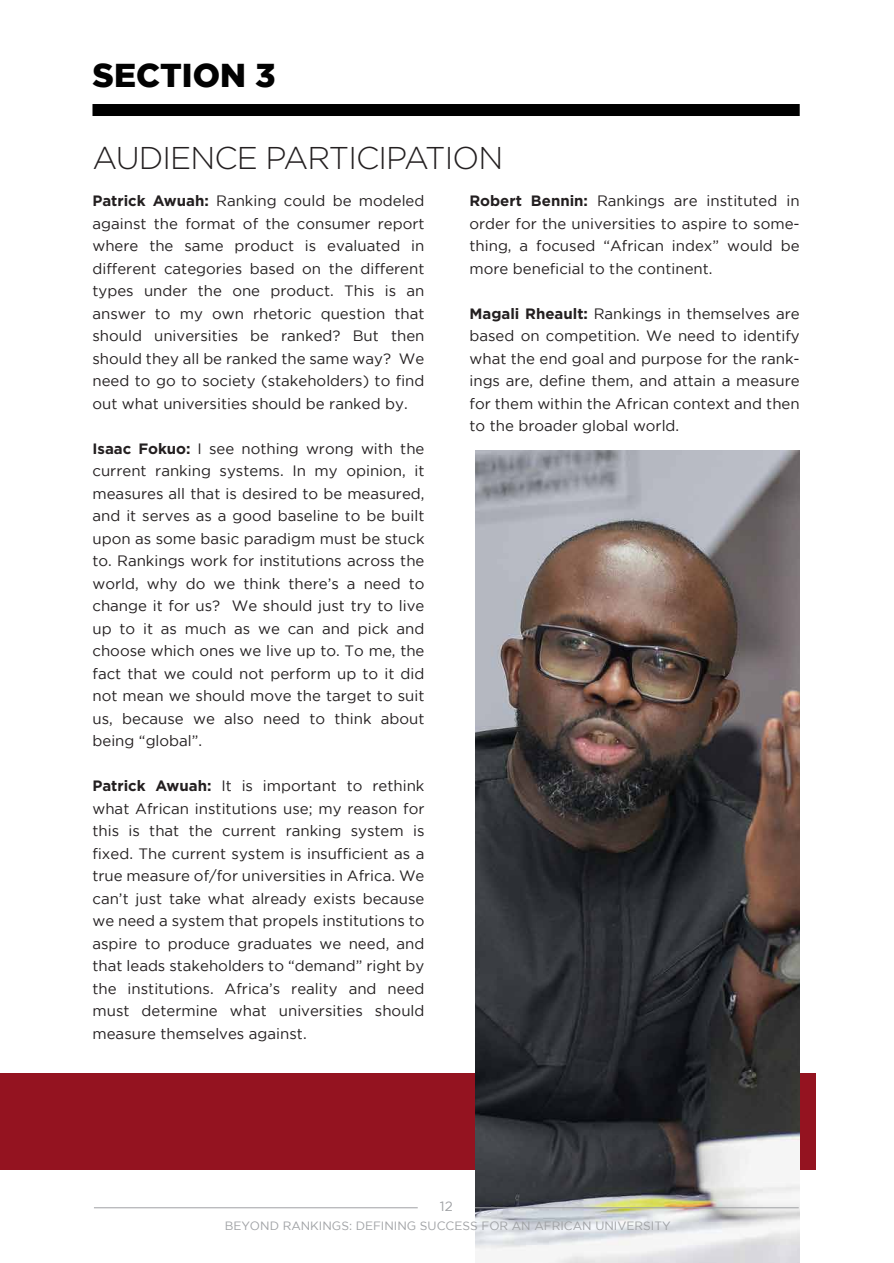
<style>
.page{position:relative;width:894px;height:1263px;background:#fff}
.page>*{position:absolute;margin:0;border:0;box-sizing:border-box;transform-origin:0 0}
.t1{font:900 33px "Gotham";color:#020202}
.t2{font:300 31.5px "Gotham";letter-spacing:-.03em;color:#231f20}
.t3{font:15px/22.5px "Gotham";color:#231f20;text-align:justify}
.t4{font:13.5px "Gotham";color:#9fa1a4}
.t5{font:12px "Gotham";color:#9fa1a4}
.s1{font-weight:700}
</style>
<div class="page">
<div style="left:0;top:1074px;width:816px;height:95px;background:#941320"></div>
<img style="left:446px;top:450px;width:370px;height:813px">
<hr style="left:94px;top:1207px;width:324px;height:1px;background:#9fa1a4">
<hr style="left:475px;top:1207px;width:323px;height:1px;background:#9fa1a4">
<div style="left:92px;top:104px;width:707px;height:12px;background:#000"></div>
<h1 class="t1" style="left:92px;top:56px;width:185px">SECTION 3</h1>
<h2 class="t2" style="left:92px;top:138px;width:412px">AUDIENCE PARTICIPATION</h2>
<p class="t3" style="left:92px;top:189px;width:333px"><span class="s1">Patrick Awuah:</span> Ranking could be modeled against the format of the consumer report where the same product is evaluated in different categories based on the different types under the one product. This is an answer to my own rhetoric question that should universities be ranked? But then should they all be ranked the same way? We need to go to society (stakeholders) to find out what universities should be ranked by.</p>
<p class="t3" style="left:92px;top:437px;width:333px"><span class="s1">Isaac Fokuo:</span> I see nothing wrong with the current ranking systems. In my opinion, it measures all that is desired to be measured, and it serves as a good baseline to be built upon as some basic paradigm must be stuck to. Rankings work for institutions across the world, why do we think there’s a need to change it for us? We should just try to live up to it as much as we can and pick and choose which ones we live up to. To me, the fact that we could not perform up to it did not mean we should move the target to suit us, because we also need to think about being “global”.</p>
<p class="t3" style="left:92px;top:774px;width:333px"><span class="s1">Patrick Awuah:</span> It is important to rethink what African institutions use; my reason for this is that the current ranking system is fixed. The current system is insufficient as a true measure of/for universities in Africa. We can’t just take what already exists because we need a system that propels institutions to aspire to produce graduates we need, and that leads stakeholders to “demand” right by the institutions. Africa’s reality and need must determine what universities should measure themselves against.</p>
<p class="t3" style="left:469px;top:189px;width:332px"><span class="s1">Robert Bennin:</span> Rankings are instituted in order for the universities to aspire to some&shy;thing, a focused “African index” would be more beneficial to the continent.</p>
<p class="t3" style="left:469px;top:302px;width:332px"><span class="s1">Magali Rheault:</span> Rankings in themselves are based on competition. We need to identify what the end goal and purpose for the rank&shy;ings are, define them, and attain a measure for them within the African context and then to the broader global world.</p>
<p class="t4" style="left:440px;top:1199px;width:14px">12</p>
<p class="t5" style="left:225px;top:1219px;width:447px">BEYOND RANKINGS: DEFINING SUCCESS FOR AN AFRICAN UNIVERSITY</p>
</div>
